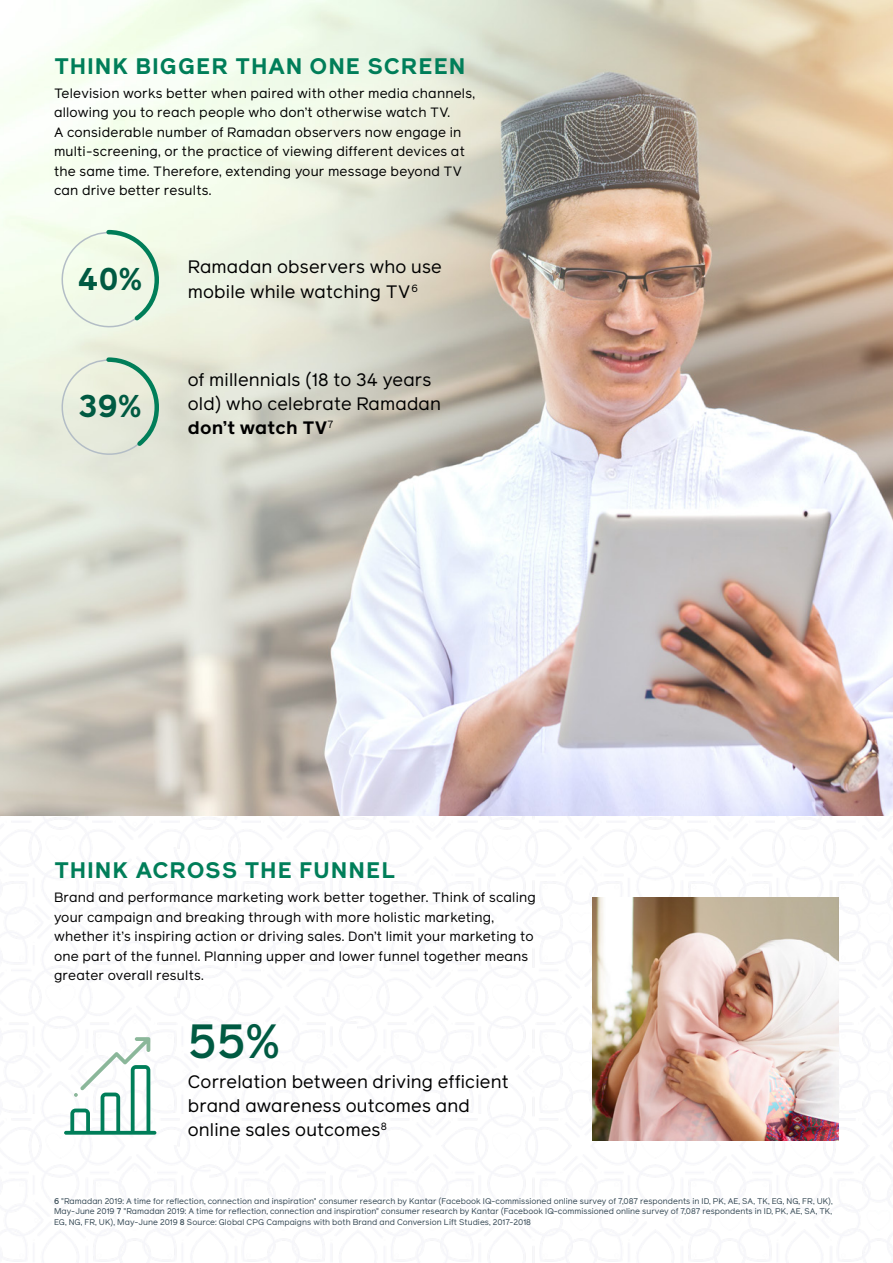
<style>
.page{position:relative;width:893px;height:1263px;background:#fff}
.page>*{position:absolute;margin:0;border:0;box-sizing:border-box;transform-origin:0 0}
.t1{font:500 48px "Facebook Reader";color:#005a42}
.t2{font:700 31.5px "Facebook Reader";color:#005a42}
.t3{font:700 22.5px "Facebook Reader";letter-spacing:.035em;color:#007e59}
.t4{font:18px/24.3px "Facebook Reader";letter-spacing:.01em;color:#000}
.t5{font:13.5px/19.5px "Facebook Reader";letter-spacing:.015em;color:#000}
.t6{font:8.25px/10.5px "Facebook Reader";letter-spacing:.005em;color:#344854;text-align:justify}
.s1{font-weight:700}
.s2{font-weight:500}
</style>
<div class="page">
<img style="left:0;top:0;width:893px;height:815px">
<svg style="left:64px;top:1037px;width:92px;height:98px"></svg>
<svg style="left:54px;top:228px;width:107px;height:105px;background:#e3f2df"></svg>
<svg style="left:54px;top:355px;width:107px;height:105px;background:#dbe5d4"></svg>
<img style="left:592px;top:898px;width:247px;height:242px">
<h3 class="t3" style="left:54px;top:50px;width:413px">THINK BIGGER THAN ONE SCREEN</h3>
<p class="t5" style="left:54px;top:83px;width:422px">Television works better when paired with other media channels, allowing you to reach people who don’t otherwise watch TV.<br>A considerable number of Ramadan observers now engage in multi-screening, or the practice of viewing different devices at the same time. Therefore, extending your message beyond TV can drive better results.</p>
<h2 class="t2" style="left:78px;top:256px;width:66px">40%</h2>
<h2 class="t2" style="left:79px;top:384px;width:65px">39%</h2>
<h3 class="t4" style="left:188px;top:255px;width:256px">Ramadan observers who use mobile while watching TV<sup>6</sup></h3>
<h3 class="t4" style="left:188px;top:367px;width:255px">of millennials (18 to 34 years old) who celebrate Ramadan <span class="s1">don’t watch TV</span><sup>7</sup></h3>
<h3 class="t3" style="left:54px;top:854px;width:343px">THINK ACROSS THE FUNNEL</h3>
<p class="t5" style="left:54px;top:888px;width:483px">Brand and performance marketing work better together. Think of scaling your campaign and breaking through with more holistic marketing, whether it’s inspiring action or driving sales. Don’t limit your marketing to one part of the funnel. Planning upper and lower funnel together means greater overall results.</p>
<h1 class="t1" style="left:188px;top:1009px;width:94px">55%</h1>
<h3 class="t4" style="left:188px;top:1069px;width:322px">Correlation between driving efficient brand awareness outcomes and online sales outcomes<sup>8</sup></h3>
<p class="t6" style="left:54px;top:1195px;width:780px"><span class="s2">6</span> "Ramadan 2019: A time for reflection, connection and inspiration" consumer research by Kantar (Facebook IQ-commissioned online survey of 7,087 respondents in ID, PK, AE, SA, TK, EG, NG, FR, UK), May-June 2019 <span class="s2">7</span> "Ramadan 2019: A time for reflection, connection and inspiration" consumer research by Kantar (Facebook IQ-commissioned online survey of 7,087 respondents in ID, PK, AE, SA, TK, EG, NG, FR, UK), May-June 2019 <span class="s2">8</span> Source: Global CPG Campaigns with both Brand and Conversion Lift Studies, 2017-2018</p>
</div>
